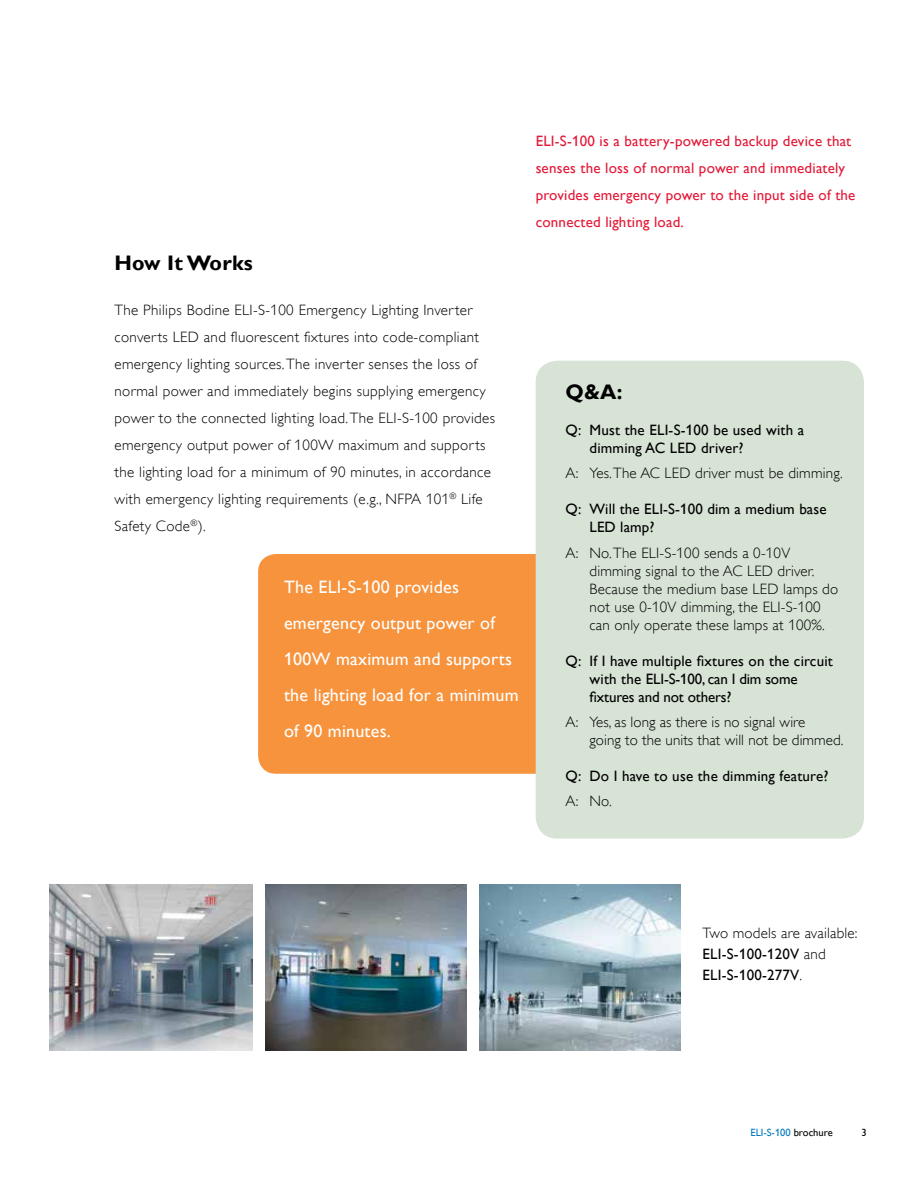
<style>
.page{position:relative;width:918px;height:1188px;background:#fff}
.page>*{position:absolute;margin:0;border:0;box-sizing:border-box;transform-origin:0 0}
.t1{font:700 21px "Gill Alt One";letter-spacing:.015em;color:#000}
.t2{font:18px/36px "Gill Alt One";letter-spacing:.015em;color:#fff}
.t3{font:300 15px/27px "Gill Alt One";letter-spacing:.025em;color:#000}
.t4{font:15px/18px "Gill Alt One";letter-spacing:.015em;color:#000}
.t5{font:15px/27px "Gill Alt One";letter-spacing:.015em;color:#e31837}
.t6{font:15px/18px "Gill Alt One";letter-spacing:-.005em;color:#000}
.t7{font:300 15px/18px "Gill Alt One";letter-spacing:.005em;color:#000}
.t8{font:10.5px "Gill Alt One";color:#0079c1}
.t9{font:10.5px "Gill Sans";color:#000}
.s1{font-weight:300}
.s2{color:#000}
</style>
<div class="page">
<div style="left:258px;top:554px;width:331px;height:220px;background:#f7933d;border-radius:18px"></div>
<img style="left:50px;top:884px;width:202px;height:166px">
<img style="left:265px;top:884px;width:202px;height:166px">
<img style="left:480px;top:884px;width:201px;height:166px">
<div style="left:536px;top:361px;width:328px;height:478px;background:#d7e3d5;border-radius:22px"></div>
<h1 class="t1" style="left:114px;top:251px;width:140px">How It Works</h1>
<p class="t3" style="left:114px;top:297px;width:382px">The Philips Bodine ELI-S-100 Emergency Lighting Inverter converts LED and fluorescent fixtures into code-compliant emergency lighting sources. The inverter senses the loss of normal power and immediately begins supplying emergency power to the connected lighting load. The ELI-S-100 provides emergency output power of 100W maximum and supports the lighting load for a minimum of 90 minutes, in accordance with emergency lighting requirements (e.g., NFPA 101<sup>®</sup> Life Safety Code<sup>®</sup>).</p>
<p class="t2" style="left:284px;top:569px;width:236px">The ELI-S-100 provides emergency output power of<br>100W maximum and supports the lighting load for a minimum of 90 minutes.</p>
<p class="t5" style="left:536px;top:128px;width:321px">ELI-S-100 is a battery-powered backup device that senses the loss of normal power and immediately provides emergency power to the input side of the connected lighting load.</p>
<h1 class="t1" style="left:566px;top:380px;width:59px">Q&amp;A:</h1>
<p class="t4" style="left:590px;top:421px;width:216px;text-indent:-24px">Q: Must the ELI-S-100 be used with a dimming AC LED driver?</p>
<p class="t3" style="left:566px;top:460px;width:279px">A: Yes. The AC LED driver must be dimming.</p>
<p class="t4" style="left:590px;top:500px;width:239px;text-indent:-24px">Q: Will the ELI-S-100 dim a medium base<br>LED lamp?</p>
<p class="t3" style="left:590px;top:543px;width:250px;line-height:18px;text-indent:-24px">A: No. The ELI-S-100 sends a 0-10V dimming signal to the AC LED driver.<br>Because the medium base LED lamps do not use 0-10V dimming, the ELI-S-100 can only operate these lamps at 100%.</p>
<p class="t6" style="left:590px;top:651px;width:245px;text-indent:-24px">Q: If I have multiple fixtures on the circuit with the ELI-S-100, can I dim some fixtures and not others?</p>
<p class="t7" style="left:590px;top:713px;width:255px;text-indent:-24px">A: Yes, as long as there is no signal wire<br>going to the units that will not be dimmed.</p>
<p class="t4" style="left:566px;top:767px;width:265px">Q: Do I have to use the dimming feature?</p>
<p class="t3" style="left:566px;top:787px;width:48px">A: No.</p>
<p class="t4" style="left:703px;top:923px;width:156px;line-height:21px"><span class="s1">Two models are available:<br></span>ELI-S-100-120V <span class="s1">and<br></span>ELI-S-100-277V<span class="s1">.</span></p>
<p class="t8" style="left:750px;top:1126px;width:84px">ELI-S-100 <span class="s2">brochure</span></p>
<p class="t9" style="left:861px;top:1126px;width:7px">3</p>
</div>
